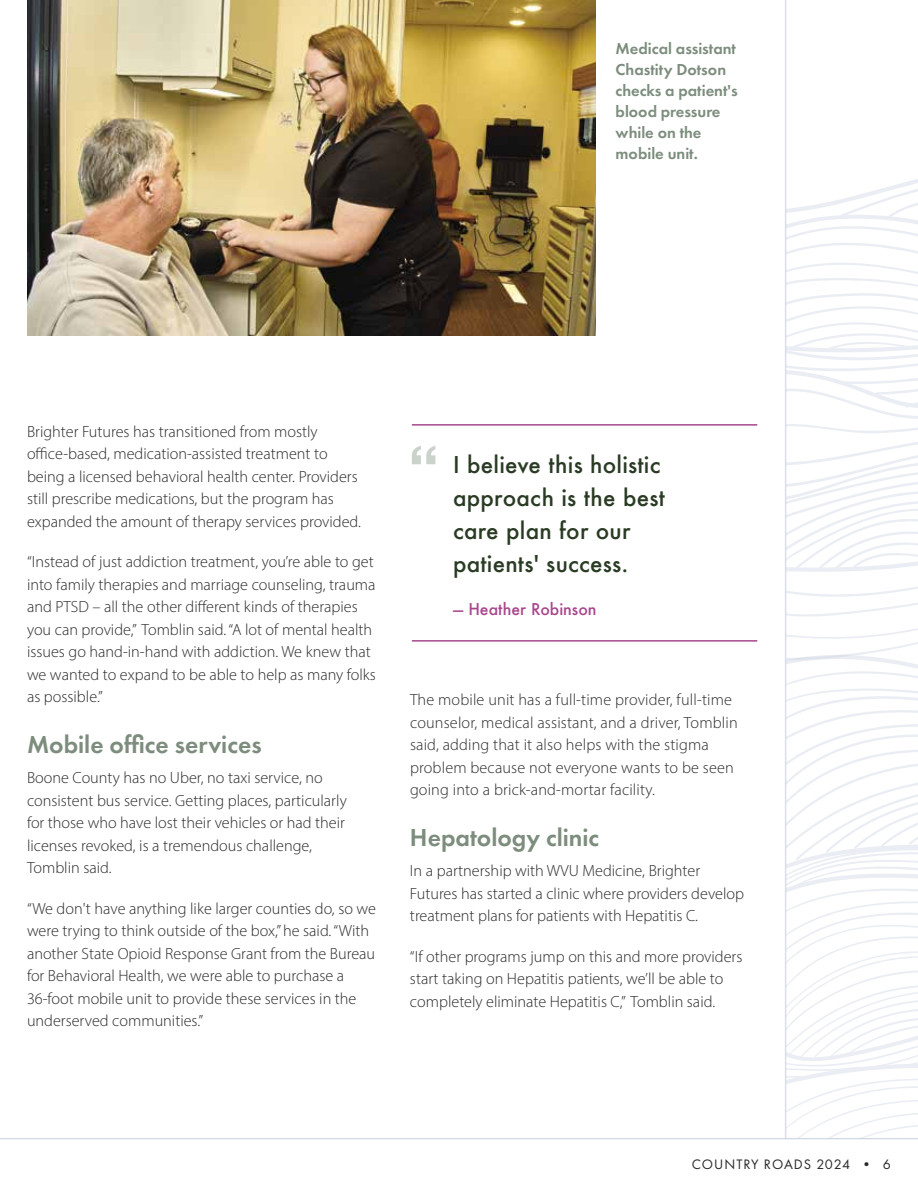
<style>
.page{position:relative;width:918px;height:1188px;background:#fff}
.page>*{position:absolute;margin:0;border:0;box-sizing:border-box;transform-origin:0 0}
.t1{font:600 25.5px "Futura PT";color:#7d8d7d}
.t2{font:500 22.5px/33px "Futura";letter-spacing:.01em;color:#2a3b24}
.t3{font:600 16.5px/21px "Futura PT";color:#7d8d7d}
.t4{font:300 16.2px/22.5px "Myriad Pro";color:#292929}
.t5{font:500 15.9px "Futura";color:#a8468c}
.t6{font:14.25px "Futura PT";letter-spacing:.07em;color:#292929}
</style>
<div class="page">
<svg style="left:786px;top:112px;width:132px;height:1026px"></svg>
<hr style="left:785px;top:0;width:1px;height:1139px;background:#c5cddd">
<hr style="left:0;top:1138px;width:918px;height:1px;background:#c5cddd">
<img style="left:27px;top:0;width:568px;height:336px">
<svg style="left:412px;top:446px;width:23px;height:18px"></svg>
<hr style="left:412px;top:424px;width:345px;height:2px;background:#a8468c">
<hr style="left:412px;top:640px;width:345px;height:2px;background:#a8468c">
<p class="t3" style="left:616px;top:38px;width:124px">Medical assistant<br>Chastity Dotson checks a patient's blood pressure while on the mobile unit.</p>
<p class="t4" style="left:27px;top:420px;width:336px">Brighter Futures has transitioned from mostly office-based, medication-assisted treatment to being a licensed behavioral health center. Providers still prescribe medications, but the program has expanded the amount of therapy services provided.</p>
<p class="t4" style="left:27px;top:550px;width:350px">“Instead of just addiction treatment, you’re able to get into family therapies and marriage counseling, trauma and PTSD – all the other different kinds of therapies you can provide,” Tomblin said. “A lot of mental health issues go hand-in-hand with addiction. We knew that we wanted to expand to be able to help as many folks as possible.”</p>
<h1 class="t1" style="left:27px;top:729px;width:236px">Mobile office services</h1>
<p class="t4" style="left:27px;top:766px;width:321px">Boone County has no Uber, no taxi service, no consistent bus service. Getting places, particularly for those who have lost their vehicles or had their licenses revoked, is a tremendous challenge, Tomblin said.</p>
<p class="t4" style="left:27px;top:897px;width:351px">“We don't have anything like larger counties do, so we were trying to think outside of the box,” he said. “With another State Opioid Response Grant from the Bureau for Behavioral Health, we were able to purchase a 36-foot mobile unit to provide these services in the underserved communities.”</p>
<h2 class="t2" style="left:453px;top:447px;width:213px">I believe this holistic approach is the best care plan for our patients' success.</h2>
<p class="t5" style="left:453px;top:598px;width:145px">— Heather Robinson</p>
<p class="t4" style="left:410px;top:688px;width:329px">The mobile unit has a full-time provider, full-time counselor, medical assistant, and a driver, Tomblin said, adding that it also helps with the stigma problem because not everyone wants to be seen going into a brick-and-mortar facility.</p>
<h1 class="t1" style="left:410px;top:822px;width:191px">Hepatology clinic</h1>
<p class="t4" style="left:410px;top:859px;width:336px">In a partnership with WVU Medicine, Brighter<br>Futures has started a clinic where providers develop treatment plans for patients with Hepatitis C.</p>
<p class="t4" style="left:410px;top:945px;width:334px">“If other programs jump on this and more providers start taking on Hepatitis patients, we’ll be able to completely eliminate Hepatitis C,” Tomblin said.</p>
<p class="t6" style="left:692px;top:1155px;width:201px">COUNTRY ROADS 2024 • 6</p>
</div>
